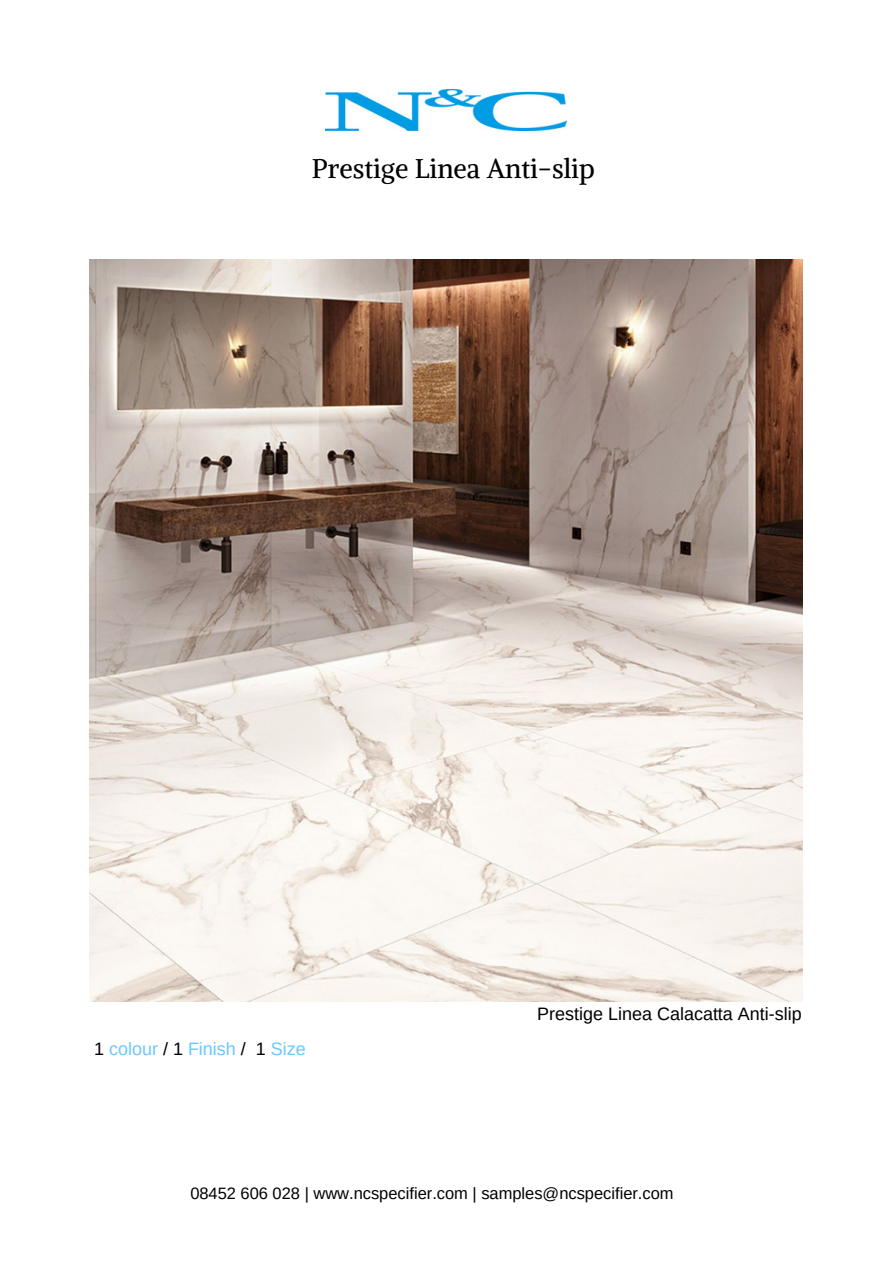
<style>
.page{position:relative;width:893px;height:1264px;background:#fff}
.page>*{position:absolute;margin:0;border:0;box-sizing:border-box;transform-origin:0 0}
.t1{font:27px "Alike";color:#000}
.t2{font:18px "Arimo";color:#000}
.t3{font:18px "Arimo";color:#6ac8ff}
.t4{font:16.5px "Arimo";color:#000}
.s1{color:#000}
</style>
<div class="page">
<img style="left:325px;top:89px;width:241px;height:42px">
<img style="left:89px;top:260px;width:713px;height:741px">
<p class="t1" style="left:312px;top:151px;width:284px">Prestige Linea Anti-slip</p>
<p class="t3" style="left:94px;top:1039px;width:213px"><span class="s1">1</span> colour <span class="s1">/ 1</span> Finish <span class="s1">/ 1</span> Size</p>
<p class="t2" style="left:537px;top:1003px;width:266px">Prestige Linea Calacatta Anti-slip</p>
<p class="t4" style="left:190px;top:1183px;width:485px">08452 606 028 | www.ncspecifier.com | samples@ncspecifier.com</p>
</div>
